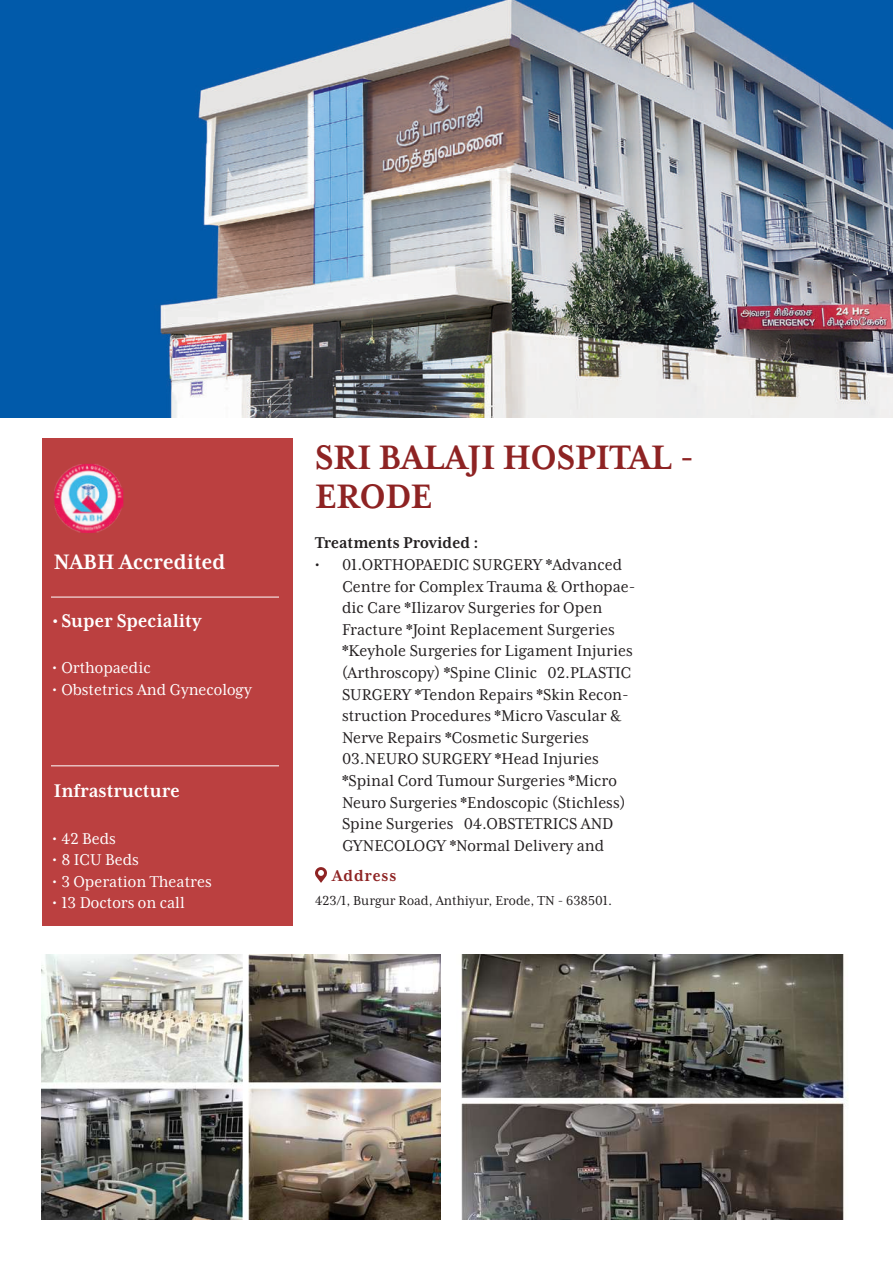
<style>
.page{position:relative;width:893px;height:1263px;background:#fff}
.page>*{position:absolute;margin:0;border:0;box-sizing:border-box;transform-origin:0 0}
.t1{font:700 39px/39px "Mrs Eaves XL Serif Nar OT";color:#8e2323}
.t2{font:700 24px "Mrs Eaves XL Serif Nar OT";color:#fff}
.t3{font:700 21px "Mrs Eaves XL Serif Nar OT";color:#fff}
.t4{font:18px/21.6px "Mrs Eaves XL Serif Nar OT";color:#231f20}
.t5{font:18px "Mrs Eaves XL Serif Nar OT";color:#fff}
.t6{font:700 18px "Mrs Eaves XL Serif Nar OT";color:#231f20}
.t7{font:700 18px "Mrs Eaves XL Serif Nar OT";letter-spacing:.045em;color:#8e2323}
.t8{font:15px "Mrs Eaves XL Serif Nar OT";color:#231f20}
</style>
<div class="page">
<img style="left:461px;top:954px;width:387px;height:266px">
<img style="left:0;top:0;width:893px;height:417px">
<img style="left:42px;top:954px;width:399px;height:266px">
<div style="left:42px;top:438px;width:250px;height:488px;background:#bb4040"></div>
<hr style="left:51px;top:597px;width:228px;height:1px;background:#fff">
<hr style="left:51px;top:765px;width:228px;height:1px;background:#fff">
<img style="left:54px;top:464px;width:70px;height:69px">
<svg style="left:315px;top:867px;width:12px;height:16px"></svg>
<h2 class="t2" style="left:54px;top:548px;width:173px">NABH Accredited</h2>
<p class="t3" style="left:52px;top:609px;width:151px">• Super Speciality</p>
<p class="t5" style="left:52px;top:658px;width:100px">• Orthopaedic</p>
<p class="t5" style="left:52px;top:680px;width:201px">• Obstetrics And Gynecology</p>
<p class="t3" style="left:54px;top:779px;width:127px">Infrastructure</p>
<p class="t5" style="left:52px;top:828px;width:65px">• 42 Beds</p>
<p class="t5" style="left:52px;top:850px;width:88px">• 8 ICU Beds</p>
<p class="t5" style="left:52px;top:872px;width:161px">• 3 Operation Theatres</p>
<p class="t5" style="left:52px;top:893px;width:134px">• 13 Doctors on call</p>
<h1 class="t1" style="left:315px;top:438px;width:381px">SRI BALAJI HOSPITAL -<br>ERODE</h1>
<p class="t6" style="left:315px;top:533px;width:165px">Treatments Provided :</p>
<p class="t4" style="left:342px;top:554px;width:295px;text-indent:-27px">• 01.ORTHOPAEDIC SURGERY *Advanced Centre for Complex Trauma &amp; Orthopae&shy;dic Care *Ilizarov Surgeries for Open Fracture *Joint Replacement Surgeries *Keyhole Surgeries for Ligament Injuries (Arthroscopy) *Spine Clinic 02.PLASTIC SURGERY *Tendon Repairs *Skin Recon&shy;struction Procedures *Micro Vascular &amp; Nerve Repairs *Cosmetic Surgeries 03.NEURO SURGERY *Head Injuries *Spinal Cord Tumour Surgeries *Micro Neuro Surgeries *Endoscopic (Stichless)<br>Spine Surgeries 04.OBSTETRICS AND GYNECOLOGY *Normal Delivery and</p>
<p class="t7" style="left:332px;top:866px;width:65px">Address</p>
<p class="t8" style="left:315px;top:893px;width:298px">423/1, Burgur Road, Anthiyur, Erode, TN - 638501.</p>
</div>
